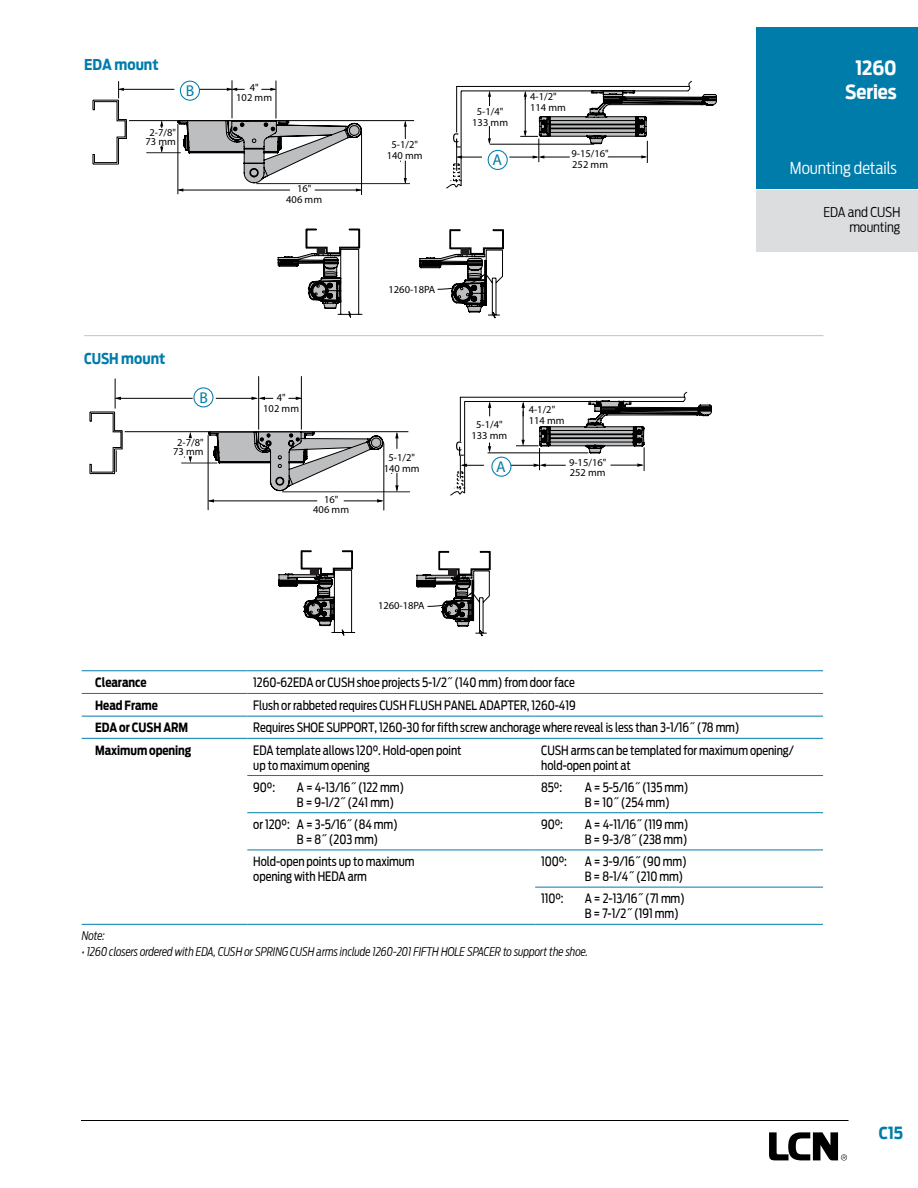
<style>
.page{position:relative;width:918px;height:1188px;background:#fff}
.page>*{position:absolute;margin:0;border:0;box-sizing:border-box;transform-origin:0 0}
.t1{font:700 19.5px/24px "Antenna Cond";letter-spacing:-.005em;color:#fff;text-align:center}
.t2{font:300 16.5px "Antenna Cond";letter-spacing:-.005em;color:#fff}
.t3{font:700 16.5px "Antenna Cond";color:#007cab}
.t4{font:15.75px "Myriad Pro";color:#007cab}
.t5{font:700 15px "Antenna Cond";color:#007cab;scale:.94 1}
.t6{font:700 15px "Antenna Cond";color:#007cab}
.t7{font:300 13.5px/15px "Antenna Cond";letter-spacing:-.005em;color:#000;text-align:right}
.t8{font:12.75px/15px "Antenna Cond";letter-spacing:-.005em;color:#000;scale:.94 1}
.t9{font:700 12.75px "Antenna Cond";letter-spacing:-.005em;color:#000;scale:.94 1}
.t10{font:italic 300 12px "Antenna Cond";letter-spacing:-.005em;color:#000;scale:.94 1}
.t11{font:10.5px/10.5px "Myriad Pro";color:#000;text-align:center}
</style>
<div class="page">
<svg style="left:769px;top:1132px;width:78px;height:29px"></svg>
<hr style="left:81px;top:1120px;width:768px;height:1px;background:#000">
<div style="left:756px;top:27px;width:162px;height:161px;background:#007cab"></div>
<svg style="left:337px;top:229px;width:167px;height:89px"></svg>
<svg style="left:178px;top:120px;width:307px;height:192px"></svg>
<hr style="left:130px;top:120px;width:284px;height:1px;background:#000">
<hr style="left:232px;top:81px;width:1px;height:37px;background:#000">
<hr style="left:196px;top:89px;width:35px;height:1px;background:#000">
<hr style="left:120px;top:89px;width:54px;height:1px;background:#000">
<svg style="left:93px;top:81px;width:34px;height:83px"></svg>
<svg style="left:160px;top:145px;width:4px;height:7px"></svg>
<hr style="left:147px;top:152px;width:33px;height:1px;background:#231f20">
<svg style="left:160px;top:120px;width:3px;height:8px"></svg>
<svg style="left:400px;top:161px;width:7px;height:22px"></svg>
<svg style="left:404px;top:121px;width:3px;height:18px"></svg>
<hr style="left:257px;top:183px;width:153px;height:1px;background:#231f20">
<hr style="left:178px;top:124px;width:1px;height:70px;background:#000">
<hr style="left:361px;top:132px;width:1px;height:63px;background:#000">
<svg style="left:177px;top:121px;width:190px;height:71px"></svg>
<hr style="left:276px;top:81px;width:1px;height:37px;background:#000">
<svg style="left:262px;top:88px;width:14px;height:3px"></svg>
<svg style="left:227px;top:88px;width:17px;height:3px"></svg>
<svg style="left:278px;top:248px;width:63px;height:61px"></svg>
<div style="left:317px;top:248px;width:8px;height:6px;border:1px solid #231f20"></div>
<svg style="left:420px;top:249px;width:67px;height:63px"></svg>
<div style="left:461px;top:249px;width:8px;height:5px;border:1px solid #231f20"></div>
<svg style="left:180px;top:81px;width:20px;height:19px"></svg>
<div style="left:180px;top:81px;width:19px;height:19px;background:#fff;border-radius:50%"></div>
<div style="left:180px;top:81px;width:20px;height:20px;border:1px solid #007cab;border-radius:50%"></div>
<svg style="left:446px;top:81px;width:271px;height:107px"></svg>
<svg style="left:301px;top:491px;width:190px;height:145px"></svg>
<div style="left:472px;top:580px;width:2px;height:41px;border:1px solid #000"></div>
<hr style="left:125px;top:431px;width:283px;height:1px;background:#000">
<hr style="left:258px;top:377px;width:1px;height:52px;background:#000">
<hr style="left:216px;top:398px;width:40px;height:1px;background:#000">
<hr style="left:116px;top:398px;width:76px;height:1px;background:#000">
<svg style="left:90px;top:379px;width:32px;height:95px"></svg>
<svg style="left:184px;top:456px;width:8px;height:7px"></svg>
<hr style="left:182px;top:463px;width:35px;height:1px;background:#231f20">
<svg style="left:189px;top:432px;width:3px;height:6px"></svg>
<svg style="left:208px;top:432px;width:191px;height:60px"></svg>
<hr style="left:282px;top:492px;width:128px;height:1px;background:#231f20">
<hr style="left:208px;top:435px;width:1px;height:75px;background:#000">
<hr style="left:384px;top:444px;width:1px;height:66px;background:#000">
<hr style="left:209px;top:501px;width:108px;height:1px;background:#000">
<svg style="left:208px;top:499px;width:6px;height:4px"></svg>
<hr style="left:344px;top:501px;width:38px;height:1px;background:#000">
<svg style="left:377px;top:499px;width:7px;height:4px"></svg>
<hr style="left:301px;top:376px;width:1px;height:53px;background:#000">
<svg style="left:289px;top:397px;width:13px;height:3px"></svg>
<svg style="left:252px;top:397px;width:21px;height:3px"></svg>
<svg style="left:279px;top:569px;width:55px;height:57px"></svg>
<div style="left:310px;top:569px;width:8px;height:6px;border:1px solid #231f20"></div>
<svg style="left:417px;top:570px;width:55px;height:56px"></svg>
<div style="left:449px;top:570px;width:8px;height:5px;border:1px solid #231f20"></div>
<svg style="left:194px;top:388px;width:19px;height:19px"></svg>
<div style="left:194px;top:388px;width:19px;height:19px;background:#fff;border-radius:50%"></div>
<div style="left:193px;top:387px;width:20px;height:20px;border:1px solid #007cab;border-radius:50%"></div>
<svg style="left:450px;top:392px;width:262px;height:104px"></svg>
<hr style="left:84px;top:335px;width:740px;height:1px;background:#aec9de">
<div style="left:756px;top:191px;width:162px;height:61px;background:#dcddde"></div>
<hr style="left:82px;top:693px;width:165px;height:1px;background:#007cab">
<hr style="left:247px;top:693px;width:288px;height:1px;background:#007cab">
<hr style="left:535px;top:693px;width:288px;height:1px;background:#007cab">
<hr style="left:82px;top:716px;width:165px;height:1px;background:#007cab">
<hr style="left:247px;top:716px;width:288px;height:1px;background:#007cab">
<hr style="left:535px;top:716px;width:288px;height:1px;background:#007cab">
<hr style="left:82px;top:738px;width:165px;height:1px;background:#007cab">
<hr style="left:247px;top:738px;width:288px;height:1px;background:#007cab">
<hr style="left:535px;top:738px;width:288px;height:1px;background:#007cab">
<hr style="left:82px;top:670px;width:165px;height:1px;background:#007cab">
<hr style="left:247px;top:670px;width:288px;height:1px;background:#007cab">
<hr style="left:535px;top:670px;width:288px;height:1px;background:#007cab">
<hr style="left:247px;top:775px;width:288px;height:1px;background:#007cab">
<hr style="left:535px;top:775px;width:288px;height:1px;background:#007cab">
<hr style="left:247px;top:812px;width:288px;height:1px;background:#007cab">
<hr style="left:535px;top:812px;width:288px;height:1px;background:#007cab">
<hr style="left:247px;top:850px;width:288px;height:1px;background:#007cab">
<hr style="left:535px;top:850px;width:288px;height:1px;background:#007cab">
<hr style="left:535px;top:887px;width:288px;height:1px;background:#007cab">
<hr style="left:82px;top:924px;width:165px;height:1px;background:#007cab">
<hr style="left:247px;top:924px;width:288px;height:1px;background:#007cab">
<hr style="left:535px;top:924px;width:288px;height:1px;background:#007cab">
<p class="t6" style="left:84px;top:55px;width:76px">EDA mount</p>
<p class="t4" style="left:186px;top:81px;width:10px">B</p>
<p class="t11" style="left:145px;top:128px;width:32px;line-height:9px">2-7/8"<br>73 mm</p>
<p class="t11" style="left:236px;top:82px;width:37px">4"<br>102 mm</p>
<p class="t11" style="left:286px;top:183px;width:37px">16"<br>406 mm</p>
<p class="t5" style="left:84px;top:349px;width:88px">CUSH mount</p>
<p class="t4" style="left:199px;top:388px;width:10px">B</p>
<p class="t11" style="left:173px;top:438px;width:32px;line-height:9px">2-7/8"<br>73 mm</p>
<p class="t11" style="left:263px;top:392px;width:37px">4"<br>102 mm</p>
<p class="t11" style="left:313px;top:494px;width:37px">16"<br>406 mm</p>
<p class="t11" style="left:387px;top:139px;width:37px">5-1/2"<br>140 mm</p>
<p class="t11" style="left:389px;top:284px;width:48px">1260-18PA</p>
<p class="t11" style="left:384px;top:452px;width:37px">5-1/2"<br>140 mm</p>
<p class="t11" style="left:378px;top:600px;width:48px">1260-18PA</p>
<p class="t11" style="left:472px;top:106px;width:37px">5-1/4"<br>133 mm</p>
<p class="t4" style="left:492px;top:150px;width:11px">A</p>
<p class="t11" style="left:530px;top:91px;width:37px;text-align:left">4-1/2"<br>114 mm</p>
<p class="t11" style="left:572px;top:148px;width:39px;text-align:left">9-15/16"<br>252 mm</p>
<p class="t11" style="left:471px;top:419px;width:37px">5-1/4"<br>133 mm</p>
<p class="t4" style="left:496px;top:457px;width:11px">A</p>
<p class="t11" style="left:529px;top:404px;width:37px;text-align:left">4-1/2"<br>114 mm</p>
<p class="t11" style="left:569px;top:457px;width:39px;text-align:left">9-15/16"<br>252 mm</p>
<h1 class="t1" style="left:845px;top:56px;width:53px">1260<br>Series</h1>
<p class="t2" style="left:790px;top:159px;width:108px">Mounting details</p>
<p class="t7" style="left:823px;top:204px;width:78px">EDA and CUSH mounting</p>
<p class="t9" style="left:95px;top:675px;width:56px">Clearance</p>
<p class="t8" style="left:253px;top:675px;width:343px">1260-62EDA or CUSH shoe projects 5-1/2˝ (140 mm) from door face</p>
<p class="t9" style="left:95px;top:697px;width:68px">Head Frame</p>
<p class="t8" style="left:253px;top:698px;width:345px">Flush or rabbeted requires CUSH FLUSH PANEL ADAPTER, 1260-419</p>
<p class="t9" style="left:95px;top:720px;width:99px">EDA or CUSH ARM</p>
<p class="t8" style="left:253px;top:720px;width:519px">Requires SHOE SUPPORT, 1260-30 for fifth screw anchorage where reveal is less than 3-1/16˝ (78 mm)</p>
<p class="t9" style="left:95px;top:742px;width:104px">Maximum opening</p>
<p class="t8" style="left:253px;top:742px;width:223px">EDA template allows 120°. Hold-open point up to maximum opening</p>
<p class="t8" style="left:541px;top:742px;width:270px">CUSH arms can be templated for maximum opening/ hold-open point at</p>
<p class="t8" style="left:253px;top:780px;width:25px">90°:</p>
<p class="t8" style="left:297px;top:780px;width:116px">A = 4-13/16˝ (122 mm)<br>B = 9-1/2˝ (241 mm)</p>
<p class="t8" style="left:541px;top:780px;width:24px">85°:</p>
<p class="t8" style="left:585px;top:780px;width:112px">A = 5-5/16˝ (135 mm)<br>B = 10˝ (254 mm)</p>
<p class="t8" style="left:297px;top:817px;width:109px;text-indent:-43px">or 120°: A = 3-5/16˝ (84 mm)<br>B = 8˝ (203 mm)</p>
<p class="t8" style="left:541px;top:817px;width:25px">90°:</p>
<p class="t8" style="left:585px;top:817px;width:112px">A = 4-11/16˝ (119 mm)<br>B = 9-3/8˝ (238 mm)</p>
<p class="t8" style="left:253px;top:854px;width:173px">Hold-open points up to maximum opening with HEDA arm</p>
<p class="t8" style="left:541px;top:854px;width:29px">100°:</p>
<p class="t8" style="left:585px;top:854px;width:110px">A = 3-9/16˝ (90 mm)<br>B = 8-1/4˝ (210 mm)</p>
<p class="t8" style="left:541px;top:891px;width:25px">110°:</p>
<p class="t8" style="left:585px;top:891px;width:108px">A = 2-13/16˝ (71 mm)<br>B = 7-1/2˝ (191 mm)</p>
<p class="t10" style="left:82px;top:929px;width:26px">Note:</p>
<p class="t10" style="left:82px;top:945px;width:540px">• 1260 closers ordered with EDA, CUSH or SPRING CUSH arms include 1260-201 FIFTH HOLE SPACER to support the shoe.</p>
<p class="t3" style="left:879px;top:1123px;width:26px">C15</p>
</div>
